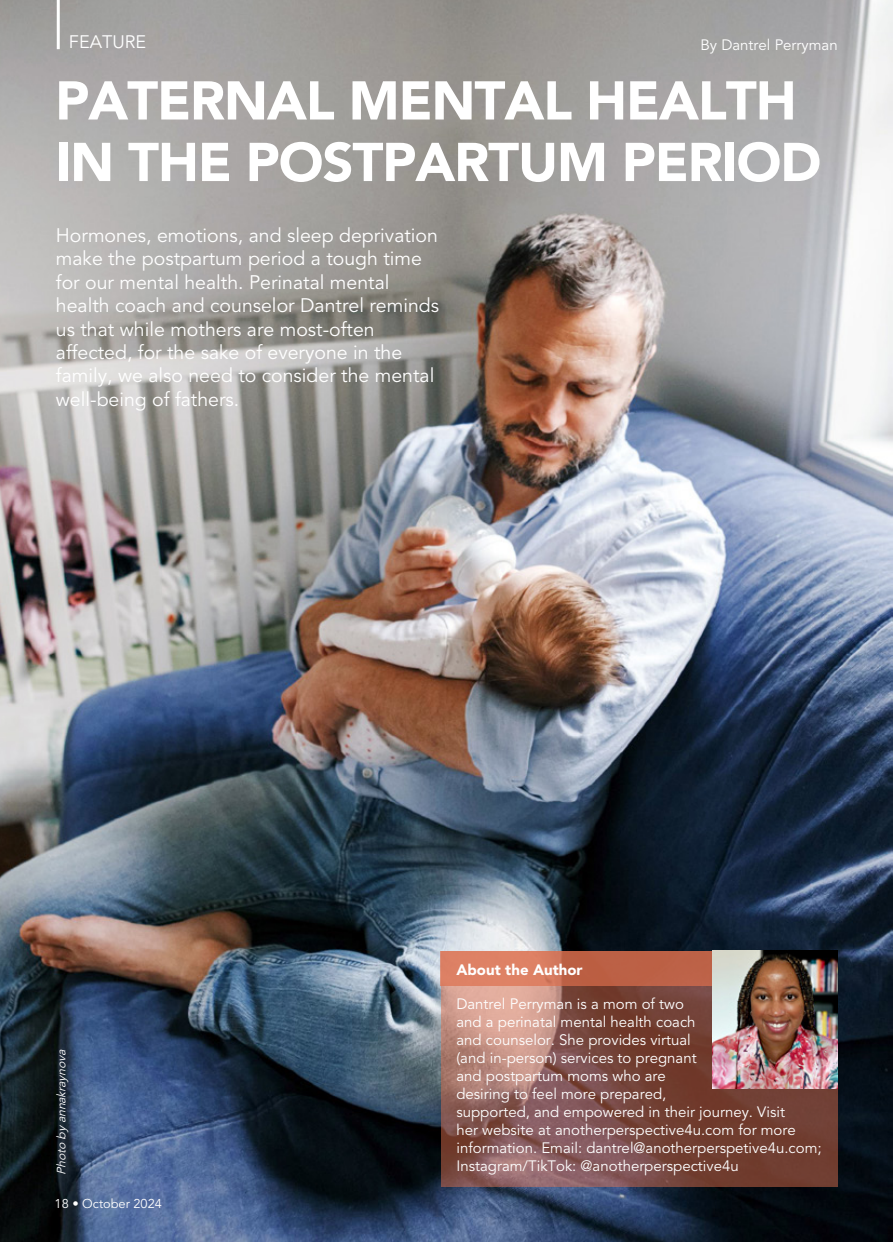
<style>
.page{position:relative;width:893px;height:1242px;background:#fff}
.page>*{position:absolute;margin:0;border:0;box-sizing:border-box;transform-origin:0 0}
.t1{font:900 54px/61.5px "Avenir LT Std";letter-spacing:-.02em;color:#fff}
.t2{font:19.5px/23.4px "Avenir LT Std";color:#fff}
.t3{font:18px "Avenir LT Std";color:#fff}
.t4{font:15px/18px "Avenir LT Std";color:#fff}
.t5{font:900 15px "Avenir LT Std";color:#fff}
.t6{font:12.75px "Avenir LT Std";color:#fff}
.t7{font:italic 12px "Avenir LT Std";color:#fff}
</style>
<div class="page">
<img style="left:0;top:0;width:893px;height:1242px">
<hr style="left:57px;top:0;width:3px;height:49px;background:#fff">
<svg style="left:441px;top:985px;width:397px;height:201px;background:#87564d"></svg>
<svg style="left:440px;top:951px;width:272px;height:34px;background:#ca6e53"></svg>
<img style="left:712px;top:951px;width:126px;height:137px">
<p class="t3" style="left:69px;top:32px;width:79px">FEATURE</p>
<p class="t4" style="left:700px;top:37px;width:139px">By Dantrel Perryman</p>
<h1 class="t1" style="left:55px;top:70px;width:767px">PATERNAL MENTAL HEALTH<br>IN THE POSTPARTUM PERIOD</h1>
<p class="t2" style="left:56px;top:224px;width:385px">Hormones, emotions, and sleep deprivation make the postpartum period a tough time for our mental health. Perinatal mental health coach and counselor Dantrel reminds us that while mothers are most-often affected, for the sake of everyone in the family, we also need to consider the mental well-being of fathers.</p>
<p class="t7" style="left:54px;top:1175px;width:130px;rotate:-90deg">Photobyannakraynova</p>
<p class="t6" style="left:55px;top:1196px;width:109px">18 • October 2024</p>
<p class="t5" style="left:456px;top:960px;width:128px">About the Author</p>
<p class="t4" style="left:456px;top:995px;width:367px">Dantrel Perryman is a mom of two<br>and a perinatal mental health coach<br>and counselor. She provides virtual<br>(and in-person) services to pregnant<br>and postpartum moms who are<br>desiring to feel more prepared,<br>supported, and empowered in their journey. Visit<br>her website at anotherperspective4u.com for more information. Email: dantrel@anotherperspetive4u.com; Instagram/TikTok: @anotherperspective4u</p>
</div>
